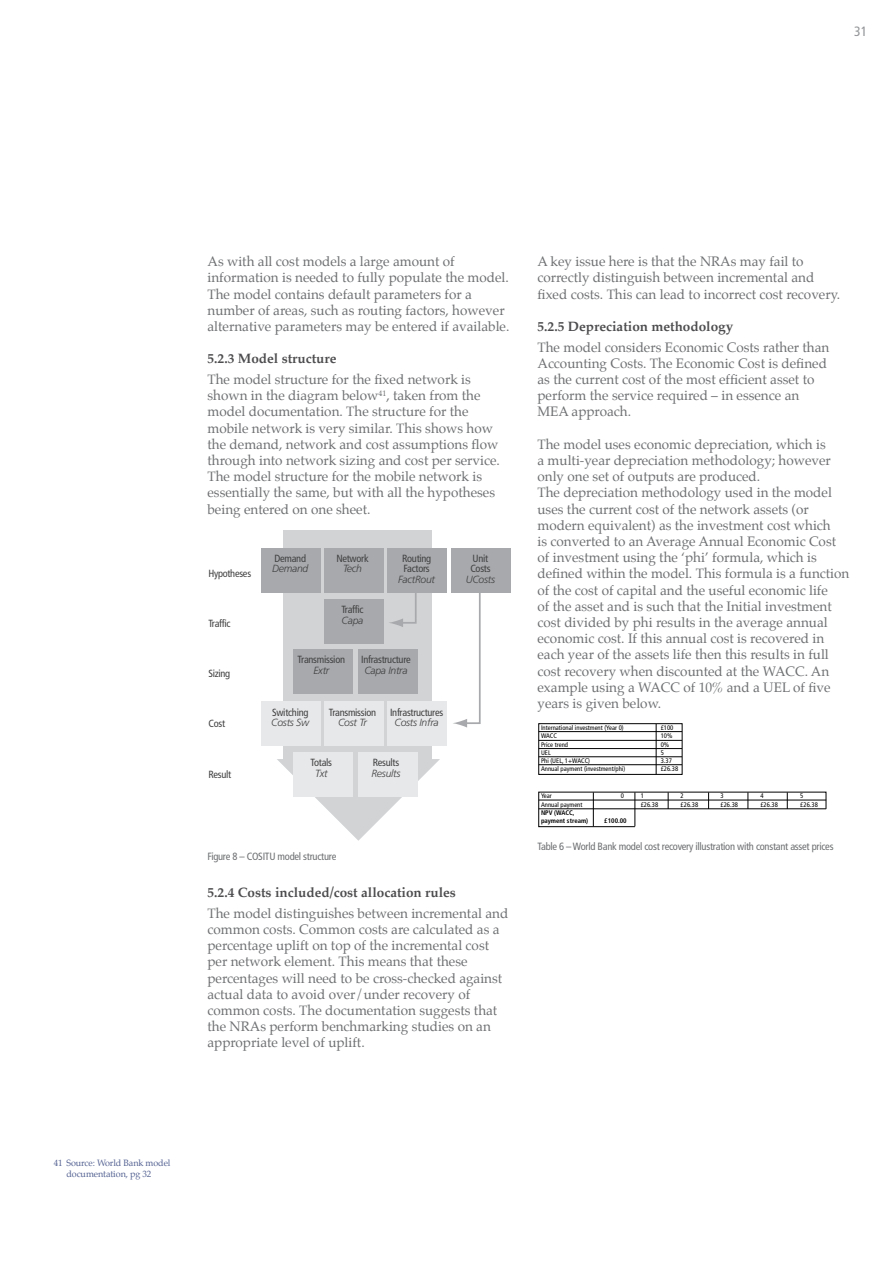
<style>
.page{position:relative;width:893px;height:1263px;background:#fff}
.page>*{position:absolute;margin:0;border:0;box-sizing:border-box;transform-origin:0 0}
.t1{font:13.5px/16.2px "Palatino";color:#6d6f71}
.t2{font:700 13.5px "Palatino";color:#4d4d4f}
.t3{font:condensed 13.5px "Frutiger";color:#939598}
.t4{font:condensed 10.5px "Frutiger";letter-spacing:-.025em;color:#6d6f71}
.t5{font:condensed 10.35px/10.4px "Frutiger";letter-spacing:-.025em;color:#414142}
.t6{font:italic 300 10.35px "Frutiger";letter-spacing:-.025em;color:#414142}
.t7{font:9px/10.8px "Palatino";letter-spacing:-.01em;color:#546292}
.t8{font:condensed 6.6px "Frutiger";color:#000}
.t9{font:700 condensed 6.6px/8.2px "Frutiger";color:#000}
</style>
<div class="page">
<svg style="left:277px;top:759px;width:163px;height:82px"></svg>
<div style="left:283px;top:530px;width:148px;height:229px;background:#d1d3d4"></div>
<div style="left:261px;top:548px;width:59px;height:44px;background:#a7a9ac"></div>
<div style="left:325px;top:548px;width:59px;height:44px;background:#a7a9ac"></div>
<div style="left:325px;top:599px;width:59px;height:45px;background:#a7a9ac"></div>
<div style="left:293px;top:650px;width:59px;height:44px;background:#a7a9ac"></div>
<div style="left:358px;top:650px;width:59px;height:44px;background:#a7a9ac"></div>
<div style="left:293px;top:752px;width:59px;height:44px;background:#e7e8e9"></div>
<div style="left:358px;top:752px;width:59px;height:44px;background:#e7e8e9"></div>
<div style="left:388px;top:548px;width:59px;height:44px;background:#a7a9ac"></div>
<div style="left:261px;top:702px;width:59px;height:44px;background:#e7e8e9"></div>
<div style="left:325px;top:702px;width:59px;height:44px;background:#e7e8e9"></div>
<div style="left:388px;top:702px;width:59px;height:44px;background:#e7e8e9"></div>
<div style="left:451px;top:548px;width:59px;height:44px;background:#a7a9ac"></div>
<svg style="left:452px;top:592px;width:29px;height:135px"></svg>
<svg style="left:388px;top:592px;width:29px;height:35px"></svg>
<hr style="left:539px;top:731px;width:143px;height:1px;background:#000">
<hr style="left:656px;top:724px;width:1px;height:50px;background:#000">
<hr style="left:539px;top:740px;width:143px;height:1px;background:#000">
<hr style="left:539px;top:748px;width:143px;height:1px;background:#000">
<hr style="left:539px;top:756px;width:143px;height:1px;background:#000">
<hr style="left:539px;top:764px;width:143px;height:1px;background:#000">
<div style="left:539px;top:723px;width:143px;height:51px;border:1px solid #000"></div>
<svg style="left:539px;top:792px;width:287px;height:35px"></svg>
<p class="t3" style="left:854px;top:23px;width:14px">31</p>
<p class="t1" style="left:207px;top:253px;width:303px">As with all cost models a large amount of information is needed to fully populate the model.<br>The model contains default parameters for a number of areas, such as routing factors, however alternative parameters may be entered if available.</p>
<p class="t2" style="left:207px;top:347px;width:130px">5.2.3 Model structure</p>
<p class="t1" style="left:207px;top:371px;width:294px">The model structure for the fixed network is shown in the diagram below<sup>41</sup>, taken from the model documentation. The structure for the mobile network is very similar. This shows how the demand, network and cost assumptions flow through into network sizing and cost per service.<br>The model structure for the mobile network is essentially the same, but with all the hypotheses being entered on one sheet.</p>
<p class="t5" style="left:208px;top:568px;width:44px">Hypotheses</p>
<p class="t5" style="left:208px;top:618px;width:24px">Traffic</p>
<p class="t5" style="left:208px;top:668px;width:23px">Sizing</p>
<p class="t5" style="left:208px;top:719px;width:18px">Cost</p>
<p class="t5" style="left:208px;top:769px;width:24px">Result</p>
<p class="t5" style="left:274px;top:553px;width:33px">Demand</p>
<p class="t6" style="left:272px;top:563px;width:38px">Demand</p>
<p class="t5" style="left:336px;top:553px;width:34px">Network</p>
<p class="t6" style="left:343px;top:563px;width:21px">Tech</p>
<p class="t5" style="left:402px;top:553px;width:31px">Routing<br>Factors</p>
<p class="t6" style="left:398px;top:573px;width:38px">FactRout</p>
<p class="t5" style="left:341px;top:604px;width:24px">Traffic</p>
<p class="t6" style="left:342px;top:614px;width:23px">Capa</p>
<p class="t5" style="left:298px;top:655px;width:49px">Transmission</p>
<p class="t6" style="left:313px;top:664px;width:17px">Extr</p>
<p class="t5" style="left:361px;top:655px;width:51px">Infrastructure</p>
<p class="t6" style="left:364px;top:664px;width:45px">Capa Intra</p>
<p class="t5" style="left:272px;top:707px;width:38px">Switching</p>
<p class="t6" style="left:271px;top:716px;width:39px">Costs Sw</p>
<p class="t5" style="left:329px;top:707px;width:49px">Transmission</p>
<p class="t6" style="left:338px;top:716px;width:30px">Cost Tr</p>
<p class="t5" style="left:390px;top:707px;width:55px">Infrastructures</p>
<p class="t6" style="left:395px;top:716px;width:46px">Costs Infra</p>
<p class="t5" style="left:311px;top:757px;width:23px">Totals</p>
<p class="t6" style="left:315px;top:767px;width:14px">Txt</p>
<p class="t5" style="left:373px;top:757px;width:28px">Results</p>
<p class="t6" style="left:371px;top:767px;width:31px">Results</p>
<p class="t5" style="left:470px;top:553px;width:22px">Unit<br>Costs</p>
<p class="t6" style="left:466px;top:573px;width:31px">UCosts</p>
<p class="t4" style="left:207px;top:850px;width:130px">Figure 8 – COSITU model structure</p>
<p class="t2" style="left:207px;top:881px;width:250px">5.2.4 Costs included/cost allocation rules</p>
<p class="t1" style="left:207px;top:905px;width:302px">The model distinguishes between incremental and common costs. Common costs are calculated as a percentage uplift on top of the incremental cost per network element. This means that these percentages will need to be cross-checked against actual data to avoid over/under recovery of common costs. The documentation suggests that the NRAs perform benchmarking studies on an appropriate level of uplift.</p>
<p class="t1" style="left:537px;top:253px;width:304px">A key issue here is that the NRAs may fail to correctly distinguish between incremental and fixed costs. This can lead to incorrect cost recovery.</p>
<p class="t2" style="left:537px;top:315px;width:197px">5.2.5 Depreciation methodology</p>
<p class="t1" style="left:537px;top:339px;width:293px">The model considers Economic Costs rather than Accounting Costs. The Economic Cost is defined as the current cost of the most efficient asset to perform the service required – in essence an MEA approach.</p>
<p class="t1" style="left:537px;top:436px;width:313px">The model uses economic depreciation, which is<br>a multi-year depreciation methodology; however only one set of outputs are produced.<br>The depreciation methodology used in the model uses the current cost of the network assets (or modern equivalent) as the investment cost which<br>is converted to an Average Annual Economic Cost of investment using the ‘phi’ formula, which is defined within the model. This formula is a function of the cost of capital and the useful economic life<br>of the asset and is such that the Initial investment cost divided by phi results in the average annual economic cost. If this annual cost is recovered in each year of the assets life then this results in full cost recovery when discounted at the WACC. An example using a WACC of 10% and a UEL of five years is given below.</p>
<p class="t8" style="left:541px;top:724px;width:84px">International investment (Year 0)</p>
<p class="t8" style="left:661px;top:724px;width:14px">£100</p>
<p class="t8" style="left:541px;top:732px;width:18px">WACC</p>
<p class="t8" style="left:661px;top:732px;width:13px">10%</p>
<p class="t8" style="left:541px;top:740px;width:29px">Price trend</p>
<p class="t8" style="left:661px;top:740px;width:10px">0%</p>
<p class="t8" style="left:541px;top:749px;width:11px">UEL</p>
<p class="t8" style="left:661px;top:749px;width:5px">5</p>
<p class="t8" style="left:541px;top:757px;width:51px">Phi (UEL, 1+WACC)</p>
<p class="t8" style="left:661px;top:757px;width:13px">3.37</p>
<p class="t8" style="left:541px;top:765px;width:86px">Annual payment (investment/phi)</p>
<p class="t8" style="left:661px;top:765px;width:19px">£26.38</p>
<p class="t8" style="left:541px;top:792px;width:12px">Year</p>
<p class="t8" style="left:621px;top:792px;width:5px">0</p>
<p class="t8" style="left:641px;top:792px;width:5px">1</p>
<p class="t8" style="left:681px;top:792px;width:5px">2</p>
<p class="t8" style="left:720px;top:792px;width:5px">3</p>
<p class="t8" style="left:760px;top:792px;width:5px">4</p>
<p class="t8" style="left:800px;top:792px;width:5px">5</p>
<p class="t8" style="left:541px;top:800px;width:43px">Annual payment</p>
<p class="t8" style="left:641px;top:800px;width:19px">£26.38</p>
<p class="t8" style="left:681px;top:800px;width:19px">£26.38</p>
<p class="t8" style="left:720px;top:800px;width:19px">£26.38</p>
<p class="t8" style="left:760px;top:800px;width:19px">£26.38</p>
<p class="t8" style="left:800px;top:800px;width:19px">£26.38</p>
<p class="t9" style="left:541px;top:808px;width:49px">NPV (WACC, payment stream)</p>
<p class="t9" style="left:604px;top:817px;width:24px">£100.00</p>
<p class="t4" style="left:537px;top:840px;width:298px">Table 6 – World Bank model cost recovery illustration with constant asset prices</p>
<p class="t7" style="left:67px;top:1158px;width:105px;text-indent:-13px">41 Source: World Bank model documentation, pg 32</p>
</div>
